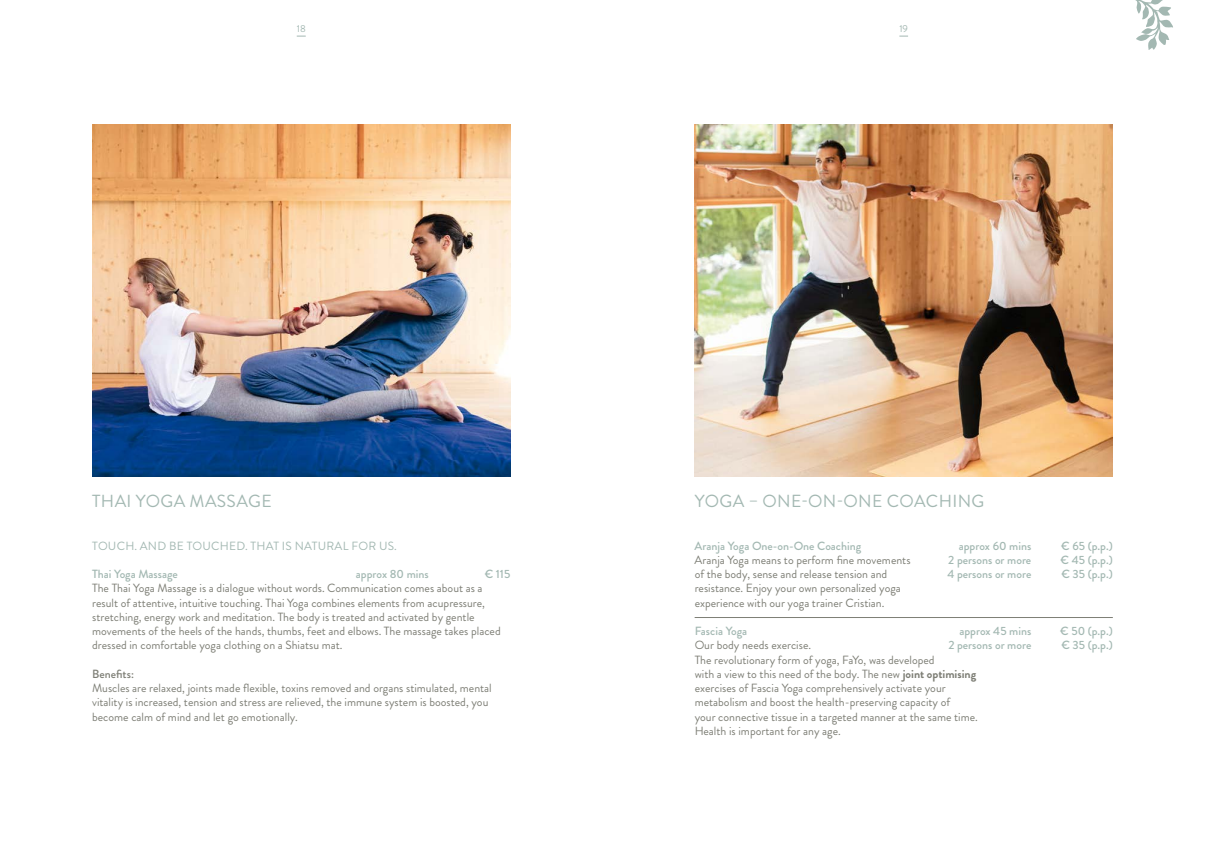
<style>
.page{position:relative;width:1205px;height:851px;background:#fff}
.page>*{position:absolute;margin:0;border:0;box-sizing:border-box;transform-origin:0 0}
.t1{font:17.5px "Brandon Grotesque";letter-spacing:.02em;color:#a3b8b2}
.t2{font:11.88px/14.2px "Brandon Grotesque";color:#7d7e75}
.t3{font:500 11.88px "Brandon Grotesque";color:#a3b8b2}
.t4{font:11.88px "Brandon Grotesque";letter-spacing:.02em;color:#a3b8b2}
.t5{font:500 11.88px "Brandon Grotesque";color:#7d7e75}
.t6{font:10px "Brandon Grotesque";color:#a3b8b2}
.s1{font-weight:700}
</style>
<div class="page">
<svg style="left:1135px;top:0;width:38px;height:50px"></svg>
<img style="left:694px;top:124px;width:419px;height:353px">
<hr style="left:694px;top:617px;width:419px;height:1px;background:#7d7e75">
<img style="left:92px;top:124px;width:418px;height:353px">
<p class="t6" style="left:297px;top:22px;width:10px">18</p>
<p class="t6" style="left:899px;top:22px;width:10px">19</p>
<h1 class="t1" style="left:92px;top:488px;width:181px">THAI YOGA MASSAGE</h1>
<p class="t4" style="left:92px;top:537px;width:306px">TOUCH. AND BE TOUCHED. THAT IS NATURAL FOR US.</p>
<p class="t3" style="left:92px;top:565px;width:87px">Thai Yoga Massage</p>
<p class="t3" style="left:356px;top:565px;width:74px">approx 80 mins</p>
<p class="t3" style="left:485px;top:565px;width:27px">€ 115</p>
<p class="t2" style="left:92px;top:581px;width:410px">The Thai Yoga Massage is a dialogue without words. Communication comes about as a result of attentive, intuitive touching. Thai Yoga combines elements from acupressure, stretching, energy work and meditation. The body is treated and activated by gentle movements of the heels of the hands, thumbs, feet and elbows. The massage takes placed dressed in comfortable yoga clothing on a Shiatsu mat.</p>
<p class="t5" style="left:92px;top:665px;width:43px">Benefits:</p>
<p class="t2" style="left:92px;top:681px;width:401px">Muscles are relaxed, joints made flexible, toxins removed and organs stimulated, mental vitality is increased, tension and stress are relieved, the immune system is boosted, you become calm of mind and let go emotionally.</p>
<h1 class="t1" style="left:695px;top:488px;width:291px">YOGA – ONE-ON-ONE COACHING</h1>
<p class="t3" style="left:694px;top:537px;width:168px">Aranja Yoga One-on-One Coaching</p>
<p class="t3" style="left:959px;top:537px;width:74px">approx 60 mins</p>
<p class="t3" style="left:1061px;top:537px;width:53px">€ 65 (p.p.)</p>
<p class="t2" style="left:695px;top:552px;width:217px">Aranja Yoga means to perform fine movements</p>
<p class="t3" style="left:948px;top:551px;width:85px">2 persons or more</p>
<p class="t3" style="left:1060px;top:551px;width:54px">€ 45 (p.p.)</p>
<p class="t2" style="left:695px;top:567px;width:194px">of the body, sense and release tension and</p>
<p class="t3" style="left:947px;top:565px;width:85px">4 persons or more</p>
<p class="t3" style="left:1061px;top:565px;width:53px">€ 35 (p.p.)</p>
<p class="t2" style="left:695px;top:581px;width:208px">resistance. Enjoy your own personalized yoga experience with our yoga trainer Cristian.</p>
<p class="t3" style="left:695px;top:622px;width:54px">Fascia Yoga</p>
<p class="t3" style="left:959px;top:622px;width:73px">approx 45 mins</p>
<p class="t3" style="left:1060px;top:622px;width:54px">€ 50 (p.p.)</p>
<p class="t2" style="left:695px;top:638px;width:118px">Our body needs exercise.</p>
<p class="t3" style="left:948px;top:637px;width:85px">2 persons or more</p>
<p class="t3" style="left:1061px;top:637px;width:53px">€ 35 (p.p.)</p>
<p class="t2" style="left:695px;top:652px;width:285px">The revolutionary form of yoga, FaYo, was developed<br>with a view to this need of the body. The new <span class="s1">joint optimising </span>exercises of Fascia Yoga comprehensively activate your metabolism and boost the health-preserving capacity of<br>your connective tissue in a targeted manner at the same time.<br>Health is important for any age.</p>
</div>
